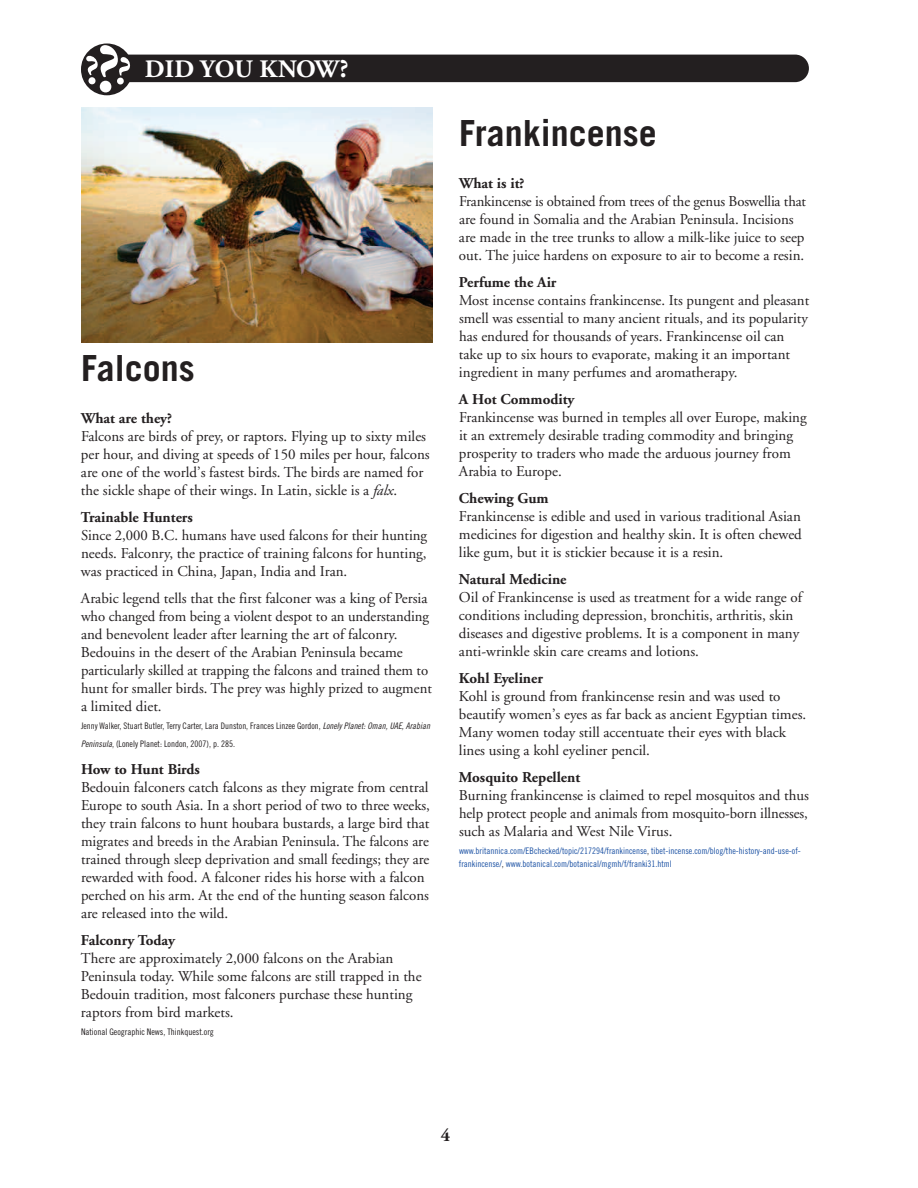
<style>
.page{position:relative;width:918px;height:1188px;background:#fff}
.page>*{position:absolute;margin:0;border:0;box-sizing:border-box;transform-origin:0 0}
.t1{font:700 36px "Trade Gothic";color:#231f20}
.t2{font:700 25.05px "Adobe Garamond";color:#fff}
.t3{font:700 18px "Adobe Garamond";color:#231f20}
.t4{font:15px/18px "Adobe Garamond";color:#231f20}
.t5{font:700 15px "Adobe Garamond";color:#231f20}
.t6{font:9px/18px "Trade Gothic Cond Eighteen";color:#231f20}
.t7{font:9px/13.5px "Trade Gothic Cond Eighteen";color:#1c52a4}
.s1{font-size:26.7px}
.s2{font-style:italic}
.s3{font-family:"Trade Gothic Cond Eighteen Obl"}
.s4{color:#231f20}
</style>
<div class="page">
<div style="left:91px;top:55px;width:718px;height:27px;background:#231f20;border-radius:14px"></div>
<div style="left:81px;top:44px;width:52px;height:51px;background:#231f20;border-radius:50%"></div>
<svg style="left:86px;top:45px;width:45px;height:48px"></svg>
<img style="left:81px;top:108px;width:352px;height:235px">
<h2 class="t2" style="left:145px;top:59px;width:205px">DID YOU KNOW<span class="s1">?</span></h2>
<h1 class="t1" style="left:81px;top:355px;width:115px">Falcons</h1>
<p class="t5" style="left:81px;top:412px;width:93px">What are they?</p>
<p class="t4" style="left:81px;top:428px;width:350px">Falcons are birds of prey, or raptors. Flying up to sixty miles per hour, and diving at speeds of 150 miles per hour, falcons are one of the world’s fastest birds. The birds are named for the sickle shape of their wings. In Latin, sickle is a <span class="s2">falx</span>.</p>
<p class="t5" style="left:81px;top:511px;width:113px">Trainable Hunters</p>
<p class="t4" style="left:81px;top:527px;width:348px;text-align:justify">Since 2,000 B.C. humans have used falcons for their hunting needs. Falconry, the practice of training falcons for hunting, was practiced in China, Japan, India and Iran.</p>
<p class="t4" style="left:81px;top:590px;width:352px">Arabic legend tells that the first falconer was a king of Persia who changed from being a violent despot to an understanding and benevolent leader after learning the art of falconry.<br>Bedouins in the desert of the Arabian Peninsula became particularly skilled at trapping the falcons and trained them to hunt for smaller birds. The prey was highly prized to augment a limited diet.</p>
<p class="t6" style="left:81px;top:717px;width:351px">Jenny Walker, Stuart Butler, Terry Carter, Lara Dunston, Frances Linzee Gordon, <span class="s3">Lonely Planet: Oman, UAE, Arabian<br>Peninsula</span>, (Lonely Planet: London, 2007), p. 285.</p>
<p class="t5" style="left:81px;top:763px;width:120px">How to Hunt Birds</p>
<p class="t4" style="left:81px;top:779px;width:350px">Bedouin falconers catch falcons as they migrate from central Europe to south Asia. In a short period of two to three weeks, they train falcons to hunt houbara bustards, a large bird that migrates and breeds in the Arabian Peninsula. The falcons are trained through sleep deprivation and small feedings; they are rewarded with food. A falconer rides his horse with a falcon perched on his arm. At the end of the hunting season falcons are released into the wild.</p>
<p class="t5" style="left:81px;top:934px;width:96px">Falconry Today</p>
<p class="t4" style="left:81px;top:950px;width:342px">There are approximately 2,000 falcons on the Arabian Peninsula today. While some falcons are still trapped in the Bedouin tradition, most falconers purchase these hunting raptors from bird markets.</p>
<p class="t6" style="left:81px;top:1023px;width:134px">National Geographic News, Thinkquest.org</p>
<h1 class="t1" style="left:459px;top:120px;width:199px">Frankincense</h1>
<p class="t5" style="left:459px;top:177px;width:67px">What is it?</p>
<p class="t4" style="left:459px;top:194px;width:349px">Frankincense is obtained from trees of the genus Boswellia that are found in Somalia and the Arabian Peninsula. Incisions are made in the tree trunks to allow a milk-like juice to seep out. The juice hardens on exposure to air to become a resin.</p>
<p class="t5" style="left:459px;top:276px;width:99px">Perfume the Air</p>
<p class="t4" style="left:459px;top:293px;width:352px">Most incense contains frankincense. Its pungent and pleasant smell was essential to many ancient rituals, and its popularity has endured for thousands of years. Frankincense oil can take up to six hours to evaporate, making it an important ingredient in many perfumes and aromatherapy.</p>
<p class="t5" style="left:459px;top:393px;width:117px">A Hot Commodity</p>
<p class="t4" style="left:459px;top:410px;width:349px">Frankincense was burned in temples all over Europe, making it an extremely desirable trading commodity and bringing prosperity to traders who made the arduous journey from Arabia to Europe.</p>
<p class="t5" style="left:459px;top:492px;width:91px">Chewing Gum</p>
<p class="t4" style="left:459px;top:509px;width:344px;text-align:justify">Frankincense is edible and used in various traditional Asian medicines for digestion and healthy skin. It is often chewed like gum, but it is stickier because it is a resin.</p>
<p class="t5" style="left:459px;top:573px;width:109px">Natural Medicine</p>
<p class="t4" style="left:459px;top:590px;width:345px">Oil of Frankincense is used as treatment for a wide range of conditions including depression, bronchitis, arthritis, skin diseases and digestive problems. It is a component in many anti-wrinkle skin care creams and lotions.</p>
<p class="t5" style="left:459px;top:672px;width:86px">Kohl Eyeliner</p>
<p class="t4" style="left:459px;top:689px;width:349px">Kohl is ground from frankincense resin and was used to beautify women’s eyes as far back as ancient Egyptian times.<br>Many women today still accentuate their eyes with black lines using a kohl eyeliner pencil.</p>
<p class="t5" style="left:459px;top:771px;width:123px">Mosquito Repellent</p>
<p class="t4" style="left:459px;top:788px;width:351px;text-align:justify">Burning frankincense is claimed to repel mosquitos and thus help protect people and animals from mosquito-born illnesses, such as Malaria and West Nile Virus.</p>
<p class="t7" style="left:459px;top:845px;width:343px">www.britannica.com/EBchecked/topic/217294/frankincense<span class="s4">,</span> tibet-incense.com/blog/the-history-and-use-of&shy;frankincense/<span class="s4">,</span> www.botanical.com/botanical/mgmh/f/franki31.html</p>
<p class="t3" style="left:441px;top:1129px;width:11px">4</p>
</div>
